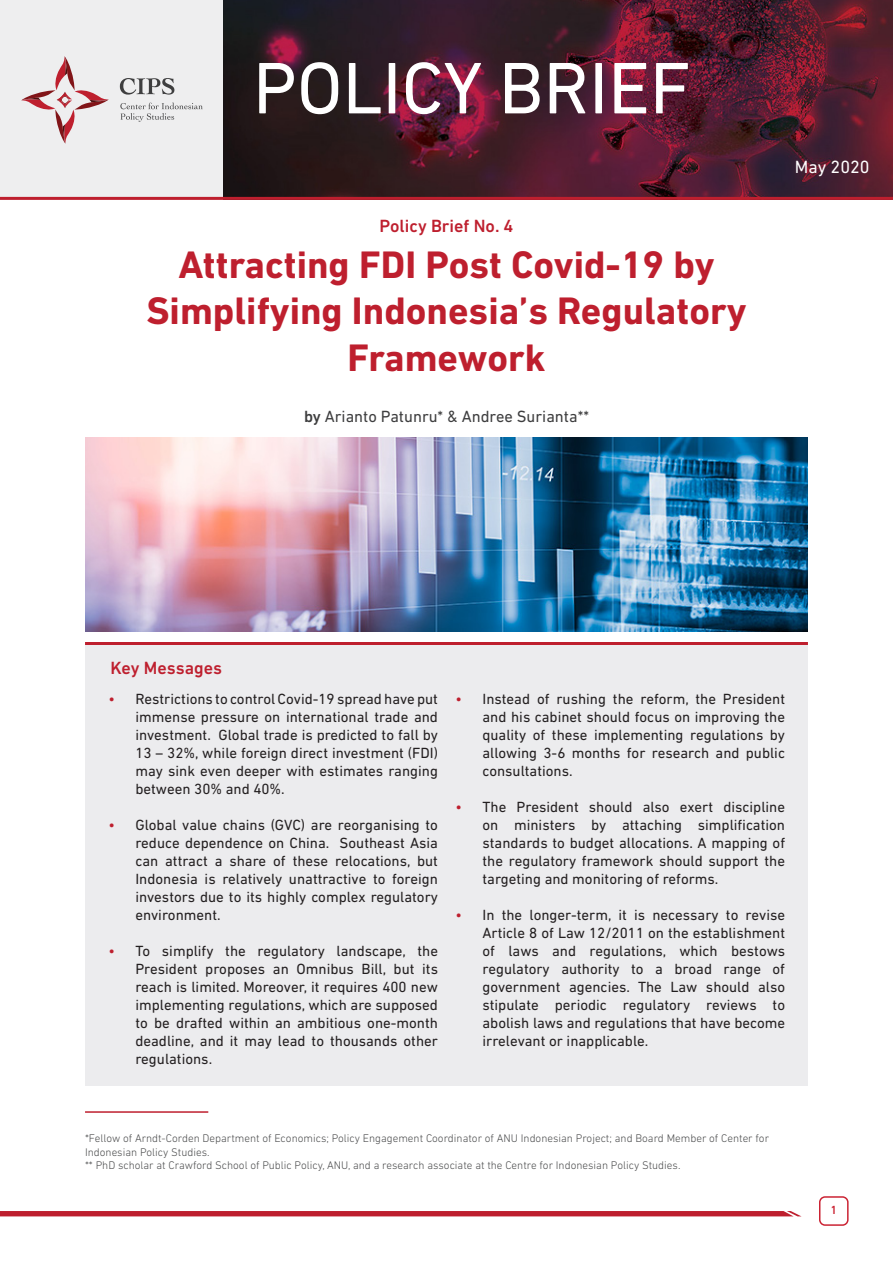
<style>
.page{position:relative;width:893px;height:1263px;background:#fff}
.page>*{position:absolute;margin:0;border:0;box-sizing:border-box;transform-origin:0 0}
.t1{font:74.1px "DIN Next LT Pro";color:#fff}
.t2{font:700 39px/46.8px "DIN Next LT Pro";color:#be1f2e;text-align:center}
.t3{font:500 18px "DIN Next LT Pro";color:#be1f2e}
.t4{font:18px "DIN Next LT Pro";color:#fff}
.t5{font:16.5px "DIN Next LT Pro";color:#3e3e3f}
.t6{font:15px/18px "DIN Next LT Pro";color:#231f20;text-align:justify}
.t7{font:500 12px "DIN Next LT Pro";color:#cb2333}
.isi{font:300 11.25px/13.5px "DIN Next LT Pro";color:#4b4c4d}
.s1{font-weight:500}
.s2{color:#be1f2e}
</style>
<div class="page">
<div style="left:819px;top:1196px;width:30px;height:30px;border:2px solid #cb2333;border-radius:5px"></div>
<div style="left:0;top:1211px;width:801px;height:5px;background:#be1f2e"></div>
<div style="left:0;top:0;width:223px;height:198px;background:#eeeeef"></div>
<div style="left:85px;top:644px;width:723px;height:442px;background:#ececee"></div>
<img style="left:223px;top:0;width:670px;height:197px">
<svg style="left:120px;top:78px;width:54px;height:17px"></svg>
<svg style="left:120px;top:103px;width:83px;height:19px"></svg>
<svg style="left:21px;top:56px;width:88px;height:88px"></svg>
<hr style="left:85px;top:642px;width:723px;height:3px;background:#be1f2e">
<img style="left:85px;top:437px;width:723px;height:194px">
<hr style="left:0;top:197px;width:893px;height:3px;background:#be1f2e">
<hr style="left:85px;top:1111px;width:123px;height:2px;background:#be1f2e">
<p class="t1" style="left:253px;top:45px;width:439px">POLICY BRIEF</p>
<p class="t3" style="left:380px;top:215px;width:135px">Policy Brief No. 4</p>
<p class="t2" style="left:146px;top:241px;width:602px">Attracting FDI Post Covid-19 by<br>Simplifying Indonesia’s Regulatory<br>Framework</p>
<p class="t5" style="left:304px;top:407px;width:286px"><span class="s1">by</span> Arianto Patunru* &amp; Andree Surianta**</p>
<p class="t4" style="left:795px;top:157px;width:76px">May 2020</p>
<p class="t3" style="left:110px;top:657px;width:113px">Key Messages</p>
<p class="t6" style="left:135px;top:689px;width:304px;text-indent:-27px"><span class="s2">•</span> Restrictions to control Covid-19 spread have put immense pressure on international trade and investment. Global trade is predicted to fall by 13 – 32%, while foreign direct investment (FDI) may sink even deeper with estimates ranging between 30% and 40%.</p>
<p class="t6" style="left:135px;top:815px;width:304px;text-indent:-27px"><span class="s2">•</span> Global value chains (GVC) are reorganising to reduce dependence on China. Southeast Asia can attract a share of these relocations, but Indonesia is relatively unattractive to foreign investors due to its highly complex regulatory environment.</p>
<p class="t6" style="left:135px;top:941px;width:304px;text-indent:-27px"><span class="s2">•</span> To simplify the regulatory landscape, the President proposes an Omnibus Bill, but its reach is limited. Moreover, it requires 400 new implementing regulations, which are supposed to be drafted within an ambitious one-month deadline, and it may lead to thousands other regulations.</p>
<p class="t6" style="left:482px;top:689px;width:304px;text-indent:-27px"><span class="s2">•</span> Instead of rushing the reform, the President and his cabinet should focus on improving the quality of these implementing regulations by allowing 3-6 months for research and public consultations.</p>
<p class="t6" style="left:482px;top:797px;width:304px;text-indent:-27px"><span class="s2">•</span> The President should also exert discipline on ministers by attaching simplification standards to budget allocations. A mapping of the regulatory framework should support the targeting and monitoring of reforms.</p>
<p class="t6" style="left:482px;top:905px;width:304px;text-indent:-27px"><span class="s2">•</span> In the longer-term, it is necessary to revise Article 8 of Law 12/2011 on the establishment of laws and regulations, which bestows regulatory authority to a broad range of government agencies. The Law should also stipulate periodic regulatory reviews to abolish laws and regulations that have become irrelevant or inapplicable.</p>
<p class="isi" style="left:85px;top:1131px;width:686px">*Fellow of Arndt-Corden Department of Economics; Policy Engagement Coordinator of ANU Indonesian Project; and Board Member of Center for<br>Indonesian Policy Studies.</p>
<p class="isi" style="left:85px;top:1158px;width:597px">** PhD scholar at Crawford School of Public Policy, ANU, and a research associate at the Centre for Indonesian Policy Studies.</p>
<p class="t7" style="left:830px;top:1203px;width:8px">1</p>
</div>
